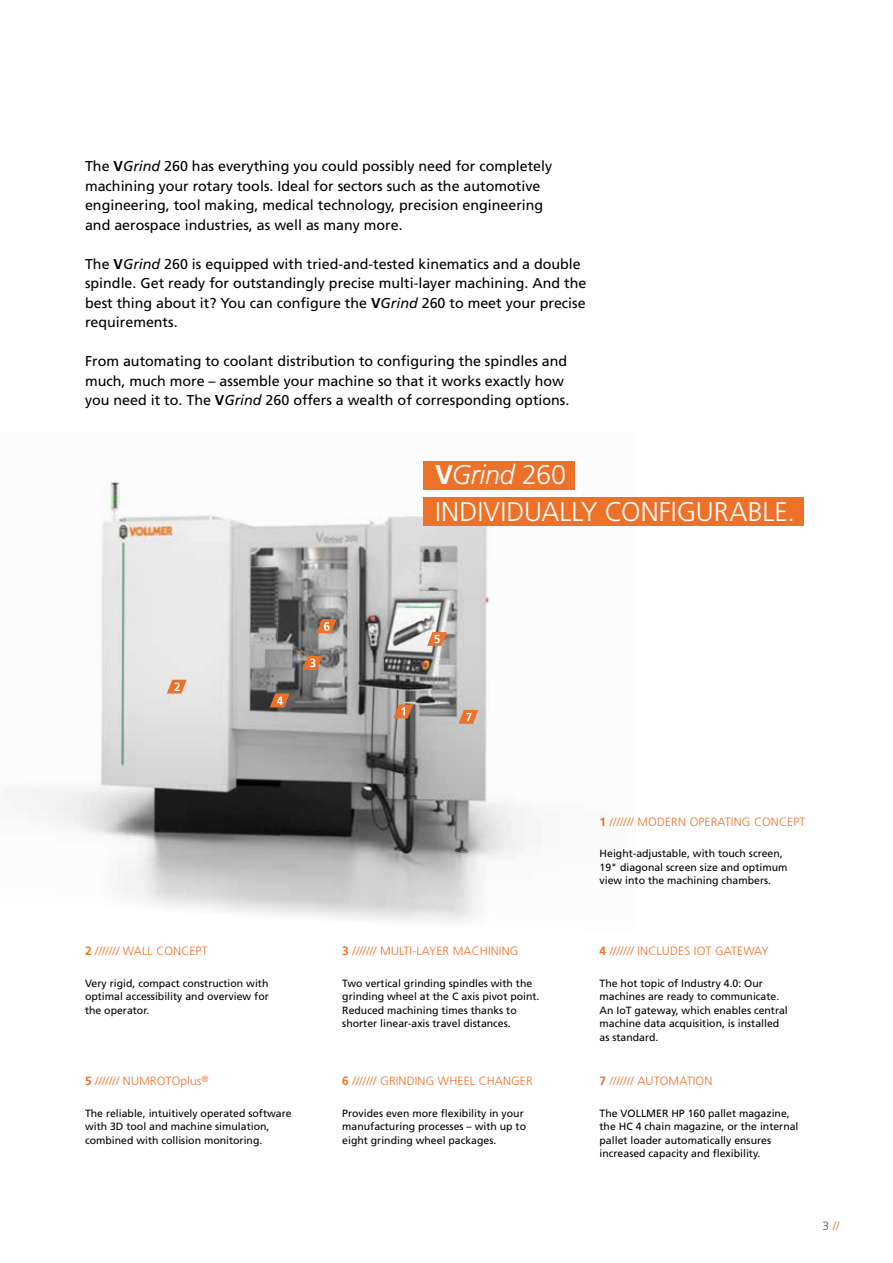
<style>
.page{position:relative;width:893px;height:1263px;background:#fff}
.page>*{position:absolute;margin:0;border:0;box-sizing:border-box;transform-origin:0 0}
.t1{font:300 27px/36.6px "Frutiger";color:#fff}
.t2{font:14.25px/19.5px "Frutiger";color:#000}
.t3{font:300 12px "Frutiger";letter-spacing:.01em;color:#ee712a}
.t4{font:10.5px/13.5px "Frutiger";color:#000}
.s1{font-weight:700}
.s2{font-style:italic}
.s3{font-family:"Frutiger CE";font-weight:700}
.s4{color:#575756}
</style>
<div class="page">
<img style="left:30px;top:481px;width:545px;height:441px">
<div style="left:423px;top:461px;width:152px;height:28px;background:#ee712a"></div>
<div style="left:423px;top:497px;width:381px;height:29px;background:#ee712a"></div>
<svg style="left:427px;top:632px;width:20px;height:14px"></svg>
<svg style="left:303px;top:656px;width:19px;height:14px"></svg>
<svg style="left:270px;top:693px;width:20px;height:14px"></svg>
<svg style="left:459px;top:710px;width:19px;height:14px"></svg>
<svg style="left:393px;top:704px;width:20px;height:14px"></svg>
<svg style="left:167px;top:680px;width:20px;height:13px"></svg>
<svg style="left:317px;top:619px;width:20px;height:14px"></svg>
<p class="t2" style="left:85px;top:157px;width:469px">The <span class="s1">V</span><span class="s2">Grind</span> 260 has everything you could possibly need for completely machining your rotary tools. Ideal for sectors such as the automotive engineering, tool making, medical technology, precision engineering and aerospace industries, as well as many more.</p>
<p class="t2" style="left:85px;top:254px;width:503px">The <span class="s1">V</span><span class="s2">Grind</span> 260 is equipped with tried-and-tested kinematics and a double spindle. Get ready for outstandingly precise multi-layer machining. And the best thing about it? You can configure the <span class="s1">V</span><span class="s2">Grind</span> 260 to meet your precise requirements.</p>
<h2 class="t2" style="left:85px;top:352px;width:486px">From automating to coolant distribution to configuring the spindles and much, much more – assemble your machine so that it works exactly how you need it to. The <span class="s1">V</span><span class="s2">Grind</span> 260 offers a wealth of corresponding options.</h2>
<h1 class="t1" style="left:435px;top:457px;width:361px"><span class="s3">V</span><span class="s2">Grind</span> 260<br>INDIVIDUALLY CONFIGURABLE.</h1>
<p class="t3" style="left:600px;top:815px;width:207px"><span class="s1">1</span> /////// MODERN OPERATING CONCEPT</p>
<p class="t4" style="left:600px;top:847px;width:189px">Height-adjustable, with touch screen,<br>19" diagonal screen size and optimum view into the machining chambers.</p>
<p class="t3" style="left:85px;top:944px;width:124px"><span class="s1">2</span> /////// WALL CONCEPT</p>
<p class="t3" style="left:342px;top:944px;width:178px"><span class="s1">3</span> /////// MULTI-LAYER MACHINING</p>
<p class="t3" style="left:600px;top:944px;width:171px"><span class="s1">4</span> /////// INCLUDES IOT GATEWAY</p>
<p class="t4" style="left:85px;top:976px;width:185px;text-align:justify">Very rigid, compact construction with optimal accessibility and overview for the operator.</p>
<p class="t4" style="left:342px;top:976px;width:199px">Two vertical grinding spindles with the grinding wheel at the C axis pivot point.<br>Reduced machining times thanks to shorter linear-axis travel distances.</p>
<p class="t4" style="left:600px;top:976px;width:190px">The hot topic of Industry 4.0: Our machines are ready to communicate.<br>An IoT gateway, which enables central machine data acquisition, is installed as standard.</p>
<p class="t3" style="left:85px;top:1074px;width:125px"><span class="s1">5</span> /////// NUMROTOplus<sup>®</sup></p>
<p class="t3" style="left:342px;top:1074px;width:192px"><span class="s1">6</span> /////// GRINDING WHEEL CHANGER</p>
<p class="t3" style="left:600px;top:1074px;width:114px"><span class="s1">7</span> /////// AUTOMATION</p>
<p class="t4" style="left:85px;top:1106px;width:208px">The reliable, intuitively operated software with 3D tool and machine simulation, combined with collision monitoring.</p>
<p class="t4" style="left:342px;top:1106px;width:185px">Provides even more flexibility in your manufacturing processes – with up to eight grinding wheel packages.</p>
<p class="t4" style="left:600px;top:1106px;width:200px">The VOLLMER HP 160 pallet magazine, the HC 4 chain magazine, or the internal pallet loader automatically ensures increased capacity and flexibility.</p>
<p class="t3" style="left:822px;top:1219px;width:19px"><span class="s4">3</span> //</p>
</div>
